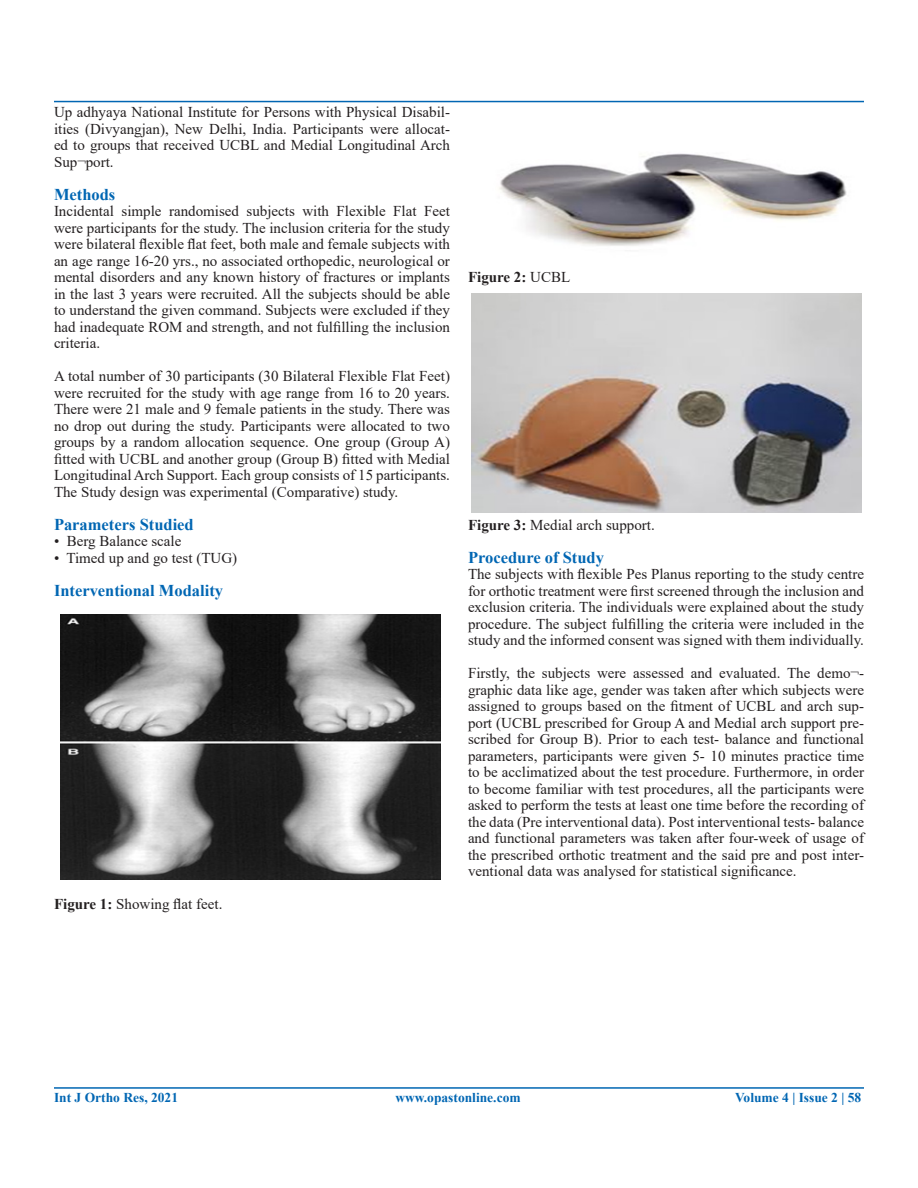
<style>
.page{position:relative;width:918px;height:1188px;background:#fff}
.page>*{position:absolute;margin:0;border:0;box-sizing:border-box;transform-origin:0 0}
.t1{font:700 16.5px "Times New Roman";color:#0166b3}
.t2{font:15px/16.5px "Times New Roman";color:#231f20;text-align:justify}
.t3{font:700 15px "Times New Roman";color:#231f20}
.t4{font:700 13.5px "Times New Roman";color:#0166b3}
.s1{font-weight:700}
.s2{font-weight:400}
</style>
<div class="page">
<hr style="left:54px;top:101px;width:810px;height:1px;background:#0166b3">
<hr style="left:54px;top:1087px;width:810px;height:2px;background:#0166b3">
<img style="left:60px;top:615px;width:381px;height:265px">
<img style="left:499px;top:153px;width:348px;height:93px">
<img style="left:472px;top:293px;width:390px;height:220px">
<p class="t2" style="left:54px;top:103px;width:397px">Up adhyaya National Institute for Persons with Physical Disabil&shy;ities (Divyangjan), New Delhi, India. Participants were allocat&shy;ed to groups that received UCBL and Medial Longitudinal Arch Sup¬port.</p>
<p class="t1" style="left:54px;top:182px;width:63px">Methods</p>
<p class="t2" style="left:54px;top:202px;width:398px">Incidental simple randomised subjects with Flexible Flat Feet were participants for the study. The inclusion criteria for the study were bilateral flexible flat feet, both male and female subjects with an age range 16-20 yrs., no associated orthopedic, neurological or mental disorders and any known history of fractures or implants in the last 3 years were recruited. All the subjects should be able to understand the given command. Subjects were excluded if they had inadequate ROM and strength, and not fulfilling the inclusion criteria.</p>
<p class="t2" style="left:54px;top:367px;width:398px">A total number of 30 participants (30 Bilateral Flexible Flat Feet) were recruited for the study with age range from 16 to 20 years.<br>There were 21 male and 9 female patients in the study. There was no drop out during the study. Participants were allocated to two groups by a random allocation sequence. One group (Group A) fitted with UCBL and another group (Group B) fitted with Medial Longitudinal Arch Support. Each group consists of 15 participants.<br>The Study design was experimental (Comparative) study.</p>
<p class="t1" style="left:54px;top:512px;width:141px">Parameters Studied</p>
<p class="t2" style="left:54px;top:532px;width:129px">• Berg Balance scale</p>
<p class="t2" style="left:54px;top:549px;width:185px">• Timed up and go test (TUG)</p>
<p class="t1" style="left:54px;top:578px;width:171px">Interventional Modality</p>
<p class="t2" style="left:54px;top:895px;width:170px"><span class="s1">Figure 1:</span> Showing flat feet.</p>
<p class="t3" style="left:468px;top:266px;width:104px">Figure 2: <span class="s2">UCBL</span></p>
<p class="t2" style="left:468px;top:516px;width:188px"><span class="s1">Figure 3:</span> Medial arch support.</p>
<p class="t1" style="left:468px;top:545px;width:137px">Procedure of Study</p>
<p class="t2" style="left:468px;top:565px;width:398px">The subjects with flexible Pes Planus reporting to the study centre for orthotic treatment were first screened through the inclusion and exclusion criteria. The individuals were explained about the study procedure. The subject fulfilling the criteria were included in the study and the informed consent was signed with them individually.</p>
<p class="t2" style="left:468px;top:664px;width:398px">Firstly, the subjects were assessed and evaluated. The demo¬- graphic data like age, gender was taken after which subjects were assigned to groups based on the fitment of UCBL and arch sup&shy;port (UCBL prescribed for Group A and Medial arch support pre&shy;scribed for Group B). Prior to each test- balance and functional parameters, participants were given 5- 10 minutes practice time to be acclimatized about the test procedure. Furthermore, in order to become familiar with test procedures, all the participants were asked to perform the tests at least one time before the recording of the data (Pre interventional data). Post interventional tests- balance and functional parameters was taken after four-week of usage of the prescribed orthotic treatment and the said pre and post inter&shy;ventional data was analysed for statistical significance.</p>
<p class="t4" style="left:54px;top:1088px;width:126px">Int J Ortho Res, 2021</p>
<p class="t4" style="left:395px;top:1088px;width:127px">www.opastonline.com</p>
<p class="t4" style="left:735px;top:1088px;width:128px">Volume 4 | Issue 2 | 58</p>
</div>
